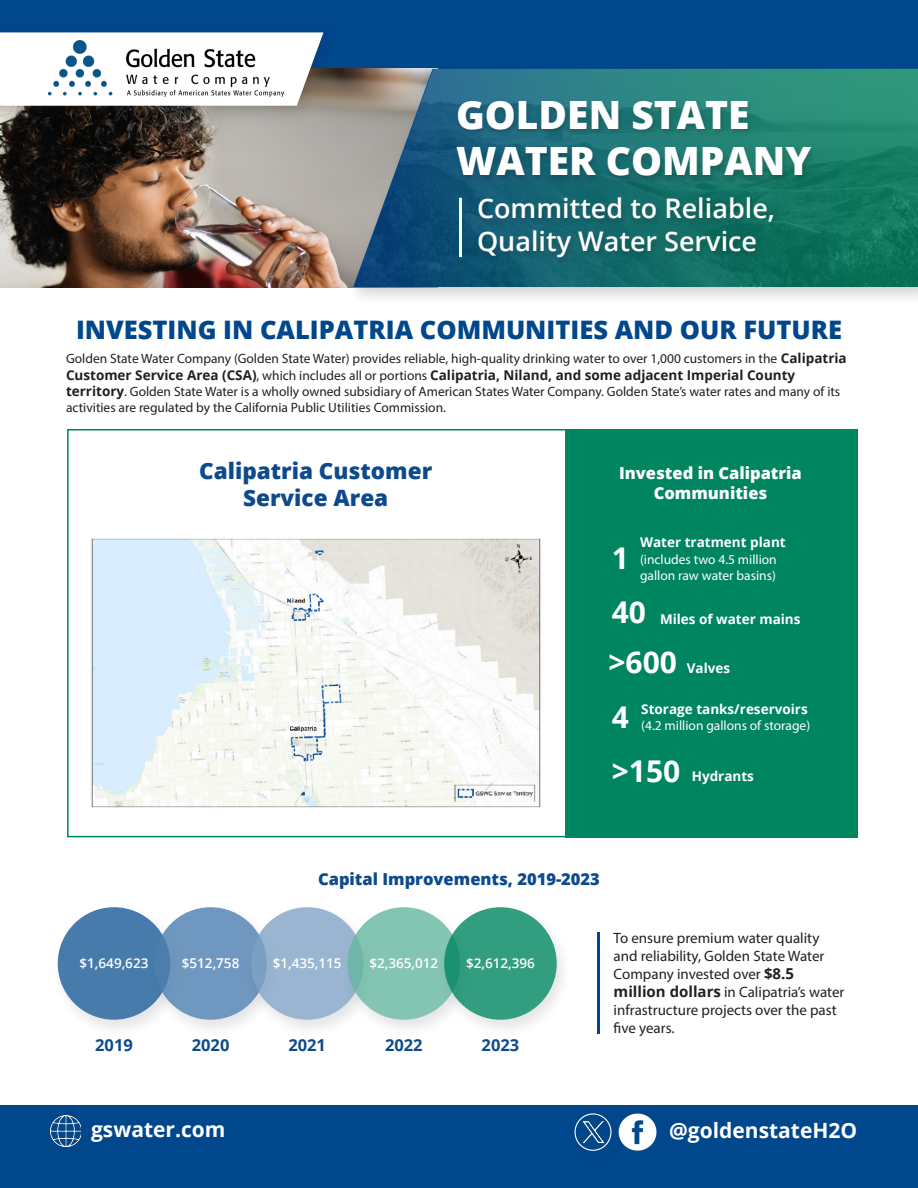
<style>
.page{position:relative;width:918px;height:1188px;background:#fff}
.page>*{position:absolute;margin:0;border:0;box-sizing:border-box;transform-origin:0 0}
.t1{font:800 39px "Open Sans";color:#fff}
.t2{font:700 30px "Open Sans";color:#fff}
.t3{font:600 27px/32.4px "Open Sans";color:#fff}
.t4{font:800 25.5px "Open Sans";color:#00478c}
.t5{font:800 22.5px "Open Sans";color:#0d4a8c}
.t6{font:700 21px "Open Sans";color:#fff}
.t7{font:800 16.5px/19.8px "Open Sans";color:#fff;text-align:center}
.t8{font:800 16.5px "Open Sans";color:#0d4a8c}
.t9{font:700 16.5px "Open Sans";color:#0d4a8c}
.t10{font:15px/18px "Myriad Pro";color:#241f21}
.t11{font:13.5px/16.2px "Myriad Pro";color:#231f20}
.t12{font:700 13.5px "Open Sans";color:#fff}
.t13{font:13.5px/16.2px "Myriad Pro";color:#fff}
.t14{font:600 13.5px "Open Sans";color:#fff}
.s1{font-family:"Open Sans";font-weight:700}
</style>
<div class="page">
<div style="left:51px;top:903px;width:135px;height:136px;background:#231f20;opacity:.15"></div>
<div style="left:58px;top:907px;width:112px;height:113px;background:#477bac;border-radius:50%"></div>
<div style="left:147px;top:903px;width:136px;height:136px;background:#231f20;opacity:.15"></div>
<svg style="left:154px;top:907px;width:113px;height:113px;fill:#7097bf"></svg>
<div style="left:244px;top:903px;width:136px;height:136px;background:#231f20;opacity:.15"></div>
<svg style="left:251px;top:907px;width:112px;height:113px;fill:#99b5d1"></svg>
<div style="left:341px;top:903px;width:135px;height:136px;background:#231f20;opacity:.15"></div>
<svg style="left:348px;top:907px;width:112px;height:113px;fill:#84c4b3"></svg>
<div style="left:437px;top:903px;width:136px;height:136px;background:#231f20;opacity:.15"></div>
<svg style="left:444px;top:907px;width:113px;height:113px;fill:#339d80"></svg>
<div style="left:0;top:0;width:918px;height:69px;background:#00478c"></div>
<div style="left:565px;top:429px;width:293px;height:408px;background:#008561"></div>
<div style="left:67px;top:429px;width:515px;height:408px;border:2px solid #008561"></div>
<img style="left:0;top:69px;width:347px;height:218px">
<div style="left:348px;top:65px;width:570px;height:241px;background:#231f20;opacity:.15"></div>
<img style="left:354px;top:69px;width:564px;height:218px">
<div style="left:475px;top:196px;width:305px;height:69px;background:#231f20;opacity:.25"></div>
<div style="left:453px;top:99px;width:364px;height:85px;background:#231f20;opacity:.25"></div>
<hr style="left:459px;top:198px;width:3px;height:59px;background:#fff">
<div style="left:0;top:1106px;width:918px;height:82px;background:#00478c"></div>
<div style="left:0;top:20px;width:339px;height:104px;background:#231f20;opacity:.19"></div>
<svg style="left:0;top:32px;width:323px;height:74px"></svg>
<img style="left:48px;top:40px;width:235px;height:56px">
<img style="left:627px;top:1114px;width:30px;height:37px">
<hr style="left:597px;top:932px;width:3px;height:101px;background:#00478c">
<img style="left:50px;top:1116px;width:31px;height:31px">
<img style="left:91px;top:538px;width:450px;height:270px">
<div style="left:568px;top:1109px;width:59px;height:60px;background:#231f20;opacity:.15"></div>
<div style="left:575px;top:1113px;width:37px;height:38px;border:1px solid #fff;border-radius:50%"></div>
<p class="t1" style="left:456px;top:85px;width:295px">GOLDEN STATE</p>
<p class="t1" style="left:456px;top:132px;width:357px">WATER COMPANY</p>
<p class="t3" style="left:477px;top:192px;width:300px">Committed to Reliable,<br>Quality Water Service</p>
<p class="t4" style="left:76px;top:310px;width:768px">INVESTING IN CALIPATRIA COMMUNITIES AND OUR FUTURE</p>
<p class="t11" style="left:66px;top:351px;width:782px">Golden State Water Company (Golden State Water) provides reliable, high-quality drinking water to over 1,000 customers in the <span class="s1">Calipatria Customer Service Area (CSA)</span>, which includes all or portions <span class="s1">Calipatria, Niland, and some adjacent Imperial County territory</span>. Golden State Water is a wholly owned subsidiary of American States Water Company. Golden State’s water rates and many of its activities are regulated by the California Public Utilities Commission.</p>
<p class="t5" style="left:199px;top:454px;width:235px">Calipatria Customer</p>
<p class="t5" style="left:243px;top:481px;width:147px">Service Area</p>
<p class="t7" style="left:619px;top:462px;width:184px">Invested in Calipatria<br>Communities</p>
<p class="t2" style="left:612px;top:537px;width:19px">1</p>
<p class="t12" style="left:640px;top:533px;width:147px">Water tratment plant</p>
<p class="t13" style="left:640px;top:551px;width:138px">(includes two 4.5 million gallon raw water basins)</p>
<p class="t2" style="left:612px;top:591px;width:36px">40</p>
<p class="t12" style="left:660px;top:609px;width:142px">Miles of water mains</p>
<p class="t2" style="left:608px;top:641px;width:70px">&gt;600</p>
<p class="t12" style="left:687px;top:659px;width:45px">Valves</p>
<p class="t2" style="left:612px;top:696px;width:19px">4</p>
<p class="t12" style="left:641px;top:699px;width:168px">Storage tanks/reservoirs</p>
<p class="t13" style="left:641px;top:717px;width:170px">(4.2 million gallons of storage)</p>
<p class="t2" style="left:612px;top:749px;width:70px">&gt;150</p>
<p class="t12" style="left:692px;top:767px;width:64px">Hydrants</p>
<p class="t8" style="left:318px;top:866px;width:283px">Capital Improvements, 2019-2023</p>
<p class="t14" style="left:80px;top:954px;width:70px">$1,649,623</p>
<p class="t14" style="left:182px;top:954px;width:59px">$512,758</p>
<p class="t14" style="left:273px;top:954px;width:70px">$1,435,115</p>
<p class="t14" style="left:369px;top:954px;width:70px">$2,365,012</p>
<p class="t14" style="left:466px;top:954px;width:70px">$2,612,396</p>
<p class="t9" style="left:95px;top:1033px;width:39px">2019</p>
<p class="t9" style="left:192px;top:1033px;width:39px">2020</p>
<p class="t9" style="left:288px;top:1033px;width:39px">2021</p>
<p class="t9" style="left:385px;top:1033px;width:39px">2022</p>
<p class="t9" style="left:482px;top:1033px;width:39px">2023</p>
<p class="t10" style="left:614px;top:929px;width:232px">To ensure premium water quality and reliability, Golden State Water<br>Company invested over <span class="s1">$8.5 million dollars</span> in Calipatria’s water infrastructure projects over the past five years.</p>
<p class="t6" style="left:91px;top:1114px;width:136px">gswater.com</p>
<p class="t6" style="left:669px;top:1116px;width:190px">@goldenstateH2O</p>
</div>
